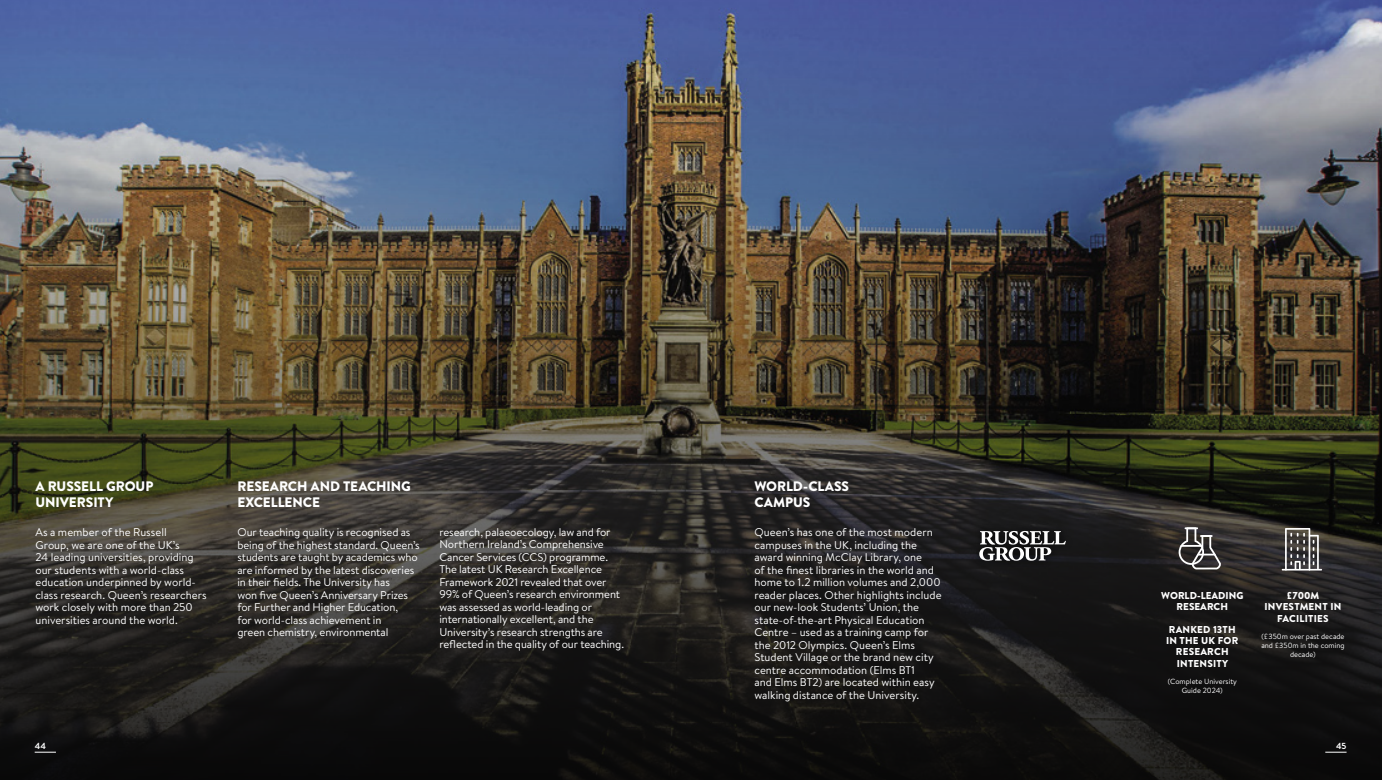
<style>
.page{position:relative;width:1382px;height:780px;background:#fff}
.page>*{position:absolute;margin:0;border:0;box-sizing:border-box;transform-origin:0 0}
.t1{font:900 13.75px "Brandon Text";letter-spacing:-.005em;color:#fff}
.t2{font:11.25px/12.5px "Brandon Text";letter-spacing:-.005em;color:#fff}
.t3{font:900 10px/11.2px "Brandon Text";letter-spacing:.02em;color:#fff;text-align:center}
.t4{font:900 10px/11.2px "Brandon Text";color:#fff;text-align:center}
.t5{font:700 8.75px "Brandon Text";color:#fff}
.t6{font:7.5px/8.8px "Brandon Text";color:#fff;text-align:center}
</style>
<div class="page">
<img style="left:0;top:0;width:1382px;height:780px">
<div style="left:973px;top:524px;width:100px;height:43px;background:#171617"></div>
<svg style="left:978px;top:531px;width:88px;height:29px"></svg>
<svg style="left:1179px;top:527px;width:42px;height:42px;background:#5d5a5b"></svg>
<hr style="left:1282px;top:569px;width:40px;height:1px;background:#fff">
<svg style="left:1285px;top:528px;width:34px;height:41px"></svg>
<svg style="left:35px;top:751px;width:21px;height:1px"></svg>
<svg style="left:1325px;top:751px;width:21px;height:1px"></svg>
<p class="t1" style="left:35px;top:476px;width:120px">A RUSSELL GROUP</p>
<p class="t1" style="left:35px;top:493px;width:79px">UNIVERSITY</p>
<p class="t2" style="left:35px;top:525px;width:173px">As a member of the Russell<br>Group, we are one of the UK’s<br>24 leading universities, providing our students with a world-class education underpinned by world&shy;class research. Queen’s researchers work closely with more than 250 universities around the world.</p>
<p class="t1" style="left:237px;top:476px;width:175px">RESEARCH AND TEACHING</p>
<p class="t1" style="left:237px;top:493px;width:84px">EXCELLENCE</p>
<p class="t2" style="left:237px;top:525px;width:184px">Our teaching quality is recognised as being of the highest standard. Queen’s students are taught by academics who are informed by the latest discoveries in their fields. The University has<br>won five Queen’s Anniversary Prizes for Further and Higher Education,<br>for world-class achievement in<br>green chemistry, environmental</p>
<p class="t2" style="left:439px;top:525px;width:186px">research, palaeoecology, law and for Northern Ireland’s Comprehensive Cancer Services (CCS) programme.<br>The latest UK Research Excellence Framework 2021 revealed that over 99% of Queen’s research environment was assessed as world-leading or internationally excellent, and the University’s research strengths are reflected in the quality of our teaching.</p>
<p class="t1" style="left:754px;top:476px;width:96px">WORLD-CLASS</p>
<p class="t1" style="left:754px;top:493px;width:57px">CAMPUS</p>
<p class="t2" style="left:754px;top:525px;width:189px">Queen’s has one of the most modern campuses in the UK, including the award winning McClay Library, one<br>of the finest libraries in the world and home to 1.2 million volumes and 2,000 reader places. Other highlights include our new-look Students’ Union, the state-of-the-art Physical Education Centre – used as a training camp for the 2012 Olympics. Queen’s Elms Student Village or the brand new city centre accommodation (Elms BT1<br>and Elms BT2) are located within easy walking distance of the University.</p>
<p class="t4" style="left:1161px;top:590px;width:84px">WORLD-LEADING<br>RESEARCH</p>
<p class="t3" style="left:1166px;top:623px;width:74px">RANKED 13TH<br>IN THE UK FOR<br>RESEARCH<br>INTENSITY</p>
<p class="t6" style="left:1168px;top:677px;width:71px">(Complete University<br>Guide 2024)</p>
<p class="t3" style="left:1265px;top:590px;width:78px">£700M<br>INVESTMENT IN<br>FACILITIES</p>
<p class="t6" style="left:1261px;top:632px;width:85px">(£350m over past decade and £350m in the coming decade)</p>
<p class="t5" style="left:35px;top:739px;width:13px">44</p>
<p class="t5" style="left:1336px;top:739px;width:12px">45</p>
</div>
